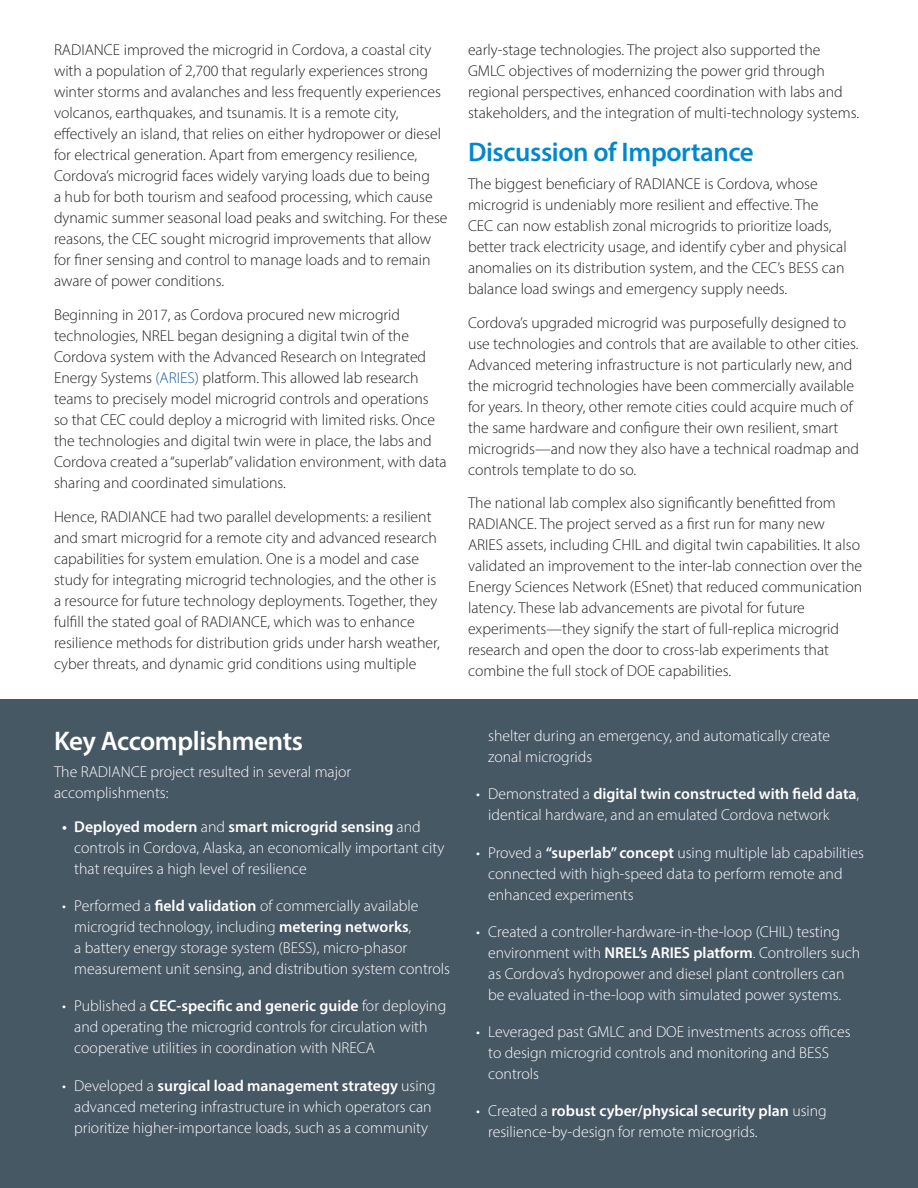
<style>
.page{position:relative;width:918px;height:1188px;background:#fff}
.page>*{position:absolute;margin:0;border:0;box-sizing:border-box;transform-origin:0 0}
.Heading_1{font:600 27px "Myriad Pro";letter-spacing:-.015em;color:#0088ce}
.Heading_1-2{font:600 27px "Myriad Pro";letter-spacing:-.015em;color:#fff}
.Body_10_5pt{font:300 15.75px/21px "Myriad Pro";color:#231f20}
.Body_10_5pt-2{font:300 15.75px/21px "Myriad Pro";color:#fff}
.s1{color:#175d9e}
.s2{font-weight:600}
</style>
<div class="page">
<div style="left:0;top:699px;width:918px;height:489px;background:#475865"></div>
<p class="Body_10_5pt" style="left:54px;top:39px;width:395px">RADIANCE improved the microgrid in Cordova, a coastal city with a population of 2,700 that regularly experiences strong winter storms and avalanches and less frequently experiences volcanos, earthquakes, and tsunamis. It is a remote city, effectively an island, that relies on either hydropower or diesel for electrical generation. Apart from emergency resilience, Cordova’s microgrid faces widely varying loads due to being<br>a hub for both tourism and seafood processing, which cause dynamic summer seasonal load peaks and switching. For these reasons, the CEC sought microgrid improvements that allow for finer sensing and control to manage loads and to remain aware of power conditions.</p>
<p class="Body_10_5pt" style="left:54px;top:304px;width:394px">Beginning in 2017, as Cordova procured new microgrid technologies, NREL began designing a digital twin of the Cordova system with the Advanced Research on Integrated Energy Systems <span class="s1">(ARIES)</span> platform. This allowed lab research teams to precisely model microgrid controls and operations so that CEC could deploy a microgrid with limited risks. Once the technologies and digital twin were in place, the labs and Cordova created a “superlab” validation environment, with data sharing and coordinated simulations.</p>
<p class="Body_10_5pt" style="left:54px;top:506px;width:387px">Hence, RADIANCE had two parallel developments: a resilient and smart microgrid for a remote city and advanced research capabilities for system emulation. One is a model and case study for integrating microgrid technologies, and the other is a resource for future technology deployments. Together, they fulfill the stated goal of RADIANCE, which was to enhance resilience methods for distribution grids under harsh weather, cyber threats, and dynamic grid conditions using multiple</p>
<p class="Body_10_5pt" style="left:468px;top:39px;width:393px">early-stage technologies. The project also supported the GMLC objectives of modernizing the power grid through regional perspectives, enhanced coordination with labs and stakeholders, and the integration of multi-technology systems.</p>
<p class="Heading_1" style="left:468px;top:135px;width:287px">Discussion of Importance</p>
<p class="Body_10_5pt" style="left:468px;top:173px;width:380px">The biggest beneficiary of RADIANCE is Cordova, whose microgrid is undeniably more resilient and effective. The CEC can now establish zonal microgrids to prioritize loads, better track electricity usage, and identify cyber and physical anomalies on its distribution system, and the CEC’s BESS can balance load swings and emergency supply needs.</p>
<p class="Body_10_5pt" style="left:468px;top:312px;width:393px">Cordova’s upgraded microgrid was purposefully designed to use technologies and controls that are available to other cities.<br>Advanced metering infrastructure is not particularly new, and the microgrid technologies have been commercially available for years. In theory, other remote cities could acquire much of the same hardware and configure their own resilient, smart microgrids—and now they also have a technical roadmap and controls template to do so.</p>
<p class="Body_10_5pt" style="left:468px;top:493px;width:396px">The national lab complex also significantly benefitted from RADIANCE. The project served as a first run for many new ARIES assets, including CHIL and digital twin capabilities. It also validated an improvement to the inter-lab connection over the Energy Sciences Network (ESnet) that reduced communication latency. These lab advancements are pivotal for future experiments—they signify the start of full-replica microgrid research and open the door to cross-lab experiments that combine the full stock of DOE capabilities.</p>
<p class="Heading_1-2" style="left:54px;top:723px;width:251px">Key Accomplishments</p>
<p class="Body_10_5pt-2" style="left:54px;top:761px;width:299px">The RADIANCE project resulted in several major accomplishments:</p>
<p class="Body_10_5pt-2" style="left:74px;top:816px;width:372px;text-indent:-12px"><span class="s2">• Deployed modern</span> and <span class="s2">smart microgrid sensing</span> and controls in Cordova, Alaska, an economically important city that requires a high level of resilience</p>
<p class="Body_10_5pt-2" style="left:74px;top:895px;width:377px;text-indent:-12px">• Performed a <span class="s2">field validation</span> of commercially available microgrid technology, including <span class="s2">metering networks</span>,<br>a battery energy storage system (BESS), micro-phasor measurement unit sensing, and distribution system controls</p>
<p class="Body_10_5pt-2" style="left:74px;top:995px;width:373px;text-indent:-12px">• Published a <span class="s2">CEC-specific and generic guide</span> for deploying and operating the microgrid controls for circulation with cooperative utilities in coordination with NRECA</p>
<p class="Body_10_5pt-2" style="left:62px;top:1075px;width:375px;text-align:center">• Developed a <span class="s2">surgical load management strategy</span> using advanced metering infrastructure in which operators can prioritize higher-importance loads, such as a community</p>
<p class="Body_10_5pt-2" style="left:488px;top:725px;width:343px">shelter during an emergency, and automatically create zonal microgrids</p>
<p class="Body_10_5pt-2" style="left:488px;top:783px;width:373px;text-indent:-12px">• Demonstrated a <span class="s2">digital twin constructed with field data</span>, identical hardware, and an emulated Cordova network</p>
<p class="Body_10_5pt-2" style="left:488px;top:842px;width:377px;text-indent:-12px">• Proved a <span class="s2">“superlab” concept</span> using multiple lab capabilities connected with high-speed data to perform remote and enhanced experiments</p>
<p class="Body_10_5pt-2" style="left:488px;top:921px;width:374px;text-indent:-12px">• Created a controller-hardware-in-the-loop (CHIL) testing environment with <span class="s2">NREL’s ARIES platform</span>. Controllers such as Cordova’s hydropower and diesel plant controllers can be evaluated in-the-loop with simulated power systems.</p>
<p class="Body_10_5pt-2" style="left:488px;top:1021px;width:364px;text-indent:-12px">• Leveraged past GMLC and DOE investments across offices to design microgrid controls and monitoring and BESS controls</p>
<p class="Body_10_5pt-2" style="left:488px;top:1100px;width:340px;text-indent:-12px">• Created a <span class="s2">robust cyber/physical security plan</span> using resilience-by-design for remote microgrids.</p>
</div>
